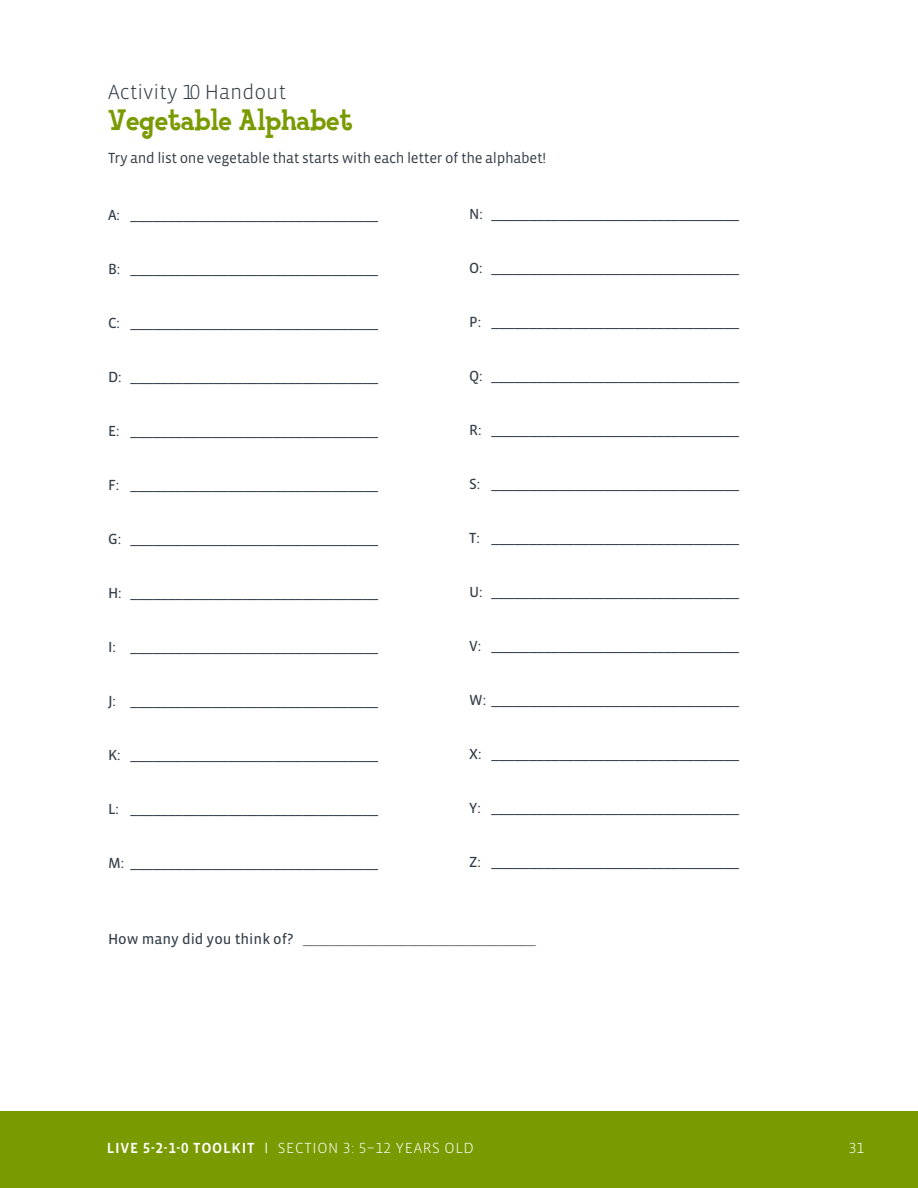
<style>
.page{position:relative;width:918px;height:1188px;background:#fff}
.page>*{position:absolute;margin:0;border:0;box-sizing:border-box;transform-origin:0 0}
.t1{font:800 30px "Fink";letter-spacing:-.01em;color:#799a00}
.t2{font:300 21px "Vista Sans OT";color:#333e48}
.t3{font:15px "Vista Sans OT";color:#333e48}
.t4{font:15px "Vista Sans OT";letter-spacing:-.02em;color:#333e48}
.t5{font:300 15px "Vista Sans OT";color:#333e48}
.t6{font:500 15px "Vista Sans OT";letter-spacing:.05em;color:#fff}
.t7{font:300 15px "Vista Sans OT";color:#fff}
.s1{font-weight:400}
.s2{font-size:12px}
.s3{font-weight:300}
</style>
<div class="page">
<div style="left:0;top:1111px;width:918px;height:77px;background:#799a00"></div>
<h2 class="t2" style="left:108px;top:81px;width:180px">Activity 10 Handout</h2>
<h1 class="t1" style="left:108px;top:104px;width:246px">Vegetable Alphabet</h1>
<p class="t4" style="left:108px;top:151px;width:440px">Try and list one vegetable that starts with each letter of the alphabet!</p>
<p class="t3" style="left:108px;top:207px;width:271px">A: _________________________________</p>
<p class="t3" style="left:469px;top:206px;width:271px">N: _________________________________</p>
<p class="t3" style="left:108px;top:261px;width:271px">B: _________________________________</p>
<p class="t3" style="left:469px;top:260px;width:271px">O: _________________________________</p>
<p class="t3" style="left:108px;top:315px;width:271px">C: _________________________________</p>
<p class="t3" style="left:469px;top:314px;width:271px">P: _________________________________</p>
<p class="t3" style="left:108px;top:369px;width:271px">D: _________________________________</p>
<p class="t3" style="left:469px;top:368px;width:271px">Q: _________________________________</p>
<p class="t3" style="left:108px;top:423px;width:271px">E: _________________________________</p>
<p class="t3" style="left:469px;top:422px;width:271px">R: _________________________________</p>
<p class="t3" style="left:108px;top:477px;width:271px">F: _________________________________</p>
<p class="t3" style="left:469px;top:476px;width:271px">S: _________________________________</p>
<p class="t3" style="left:108px;top:531px;width:271px">G: _________________________________</p>
<p class="t3" style="left:469px;top:530px;width:271px">T: _________________________________</p>
<p class="t3" style="left:108px;top:585px;width:271px">H: _________________________________</p>
<p class="t3" style="left:469px;top:584px;width:271px">U: _________________________________</p>
<p class="t3" style="left:108px;top:639px;width:271px">I: _________________________________</p>
<p class="t3" style="left:469px;top:638px;width:271px">V: _________________________________</p>
<p class="t3" style="left:108px;top:693px;width:271px">J: _________________________________</p>
<p class="t3" style="left:469px;top:692px;width:271px">W: _________________________________</p>
<p class="t3" style="left:108px;top:747px;width:271px">K: _________________________________</p>
<p class="t3" style="left:469px;top:746px;width:271px">X: _________________________________</p>
<p class="t3" style="left:108px;top:801px;width:271px">L: _________________________________</p>
<p class="t3" style="left:469px;top:800px;width:271px">Y: _________________________________</p>
<p class="t3" style="left:108px;top:855px;width:271px">M: _________________________________</p>
<p class="t3" style="left:469px;top:854px;width:271px">Z: _________________________________</p>
<p class="t5" style="left:108px;top:932px;width:429px"><span class="s1">How many did you think of?</span> _______________________________</p>
<p class="t6" style="left:107px;top:1141px;width:307px">LIVE 5-2-1-0 TOOLKIT <span class="s2">|</span> <span class="s3">SECTION 3: 5–12 Years</span></p>
<p class="t7" style="left:445px;top:1141px;width:20px">Old</p>
<p class="t7" style="left:849px;top:1141px;width:16px">31</p>
</div>
